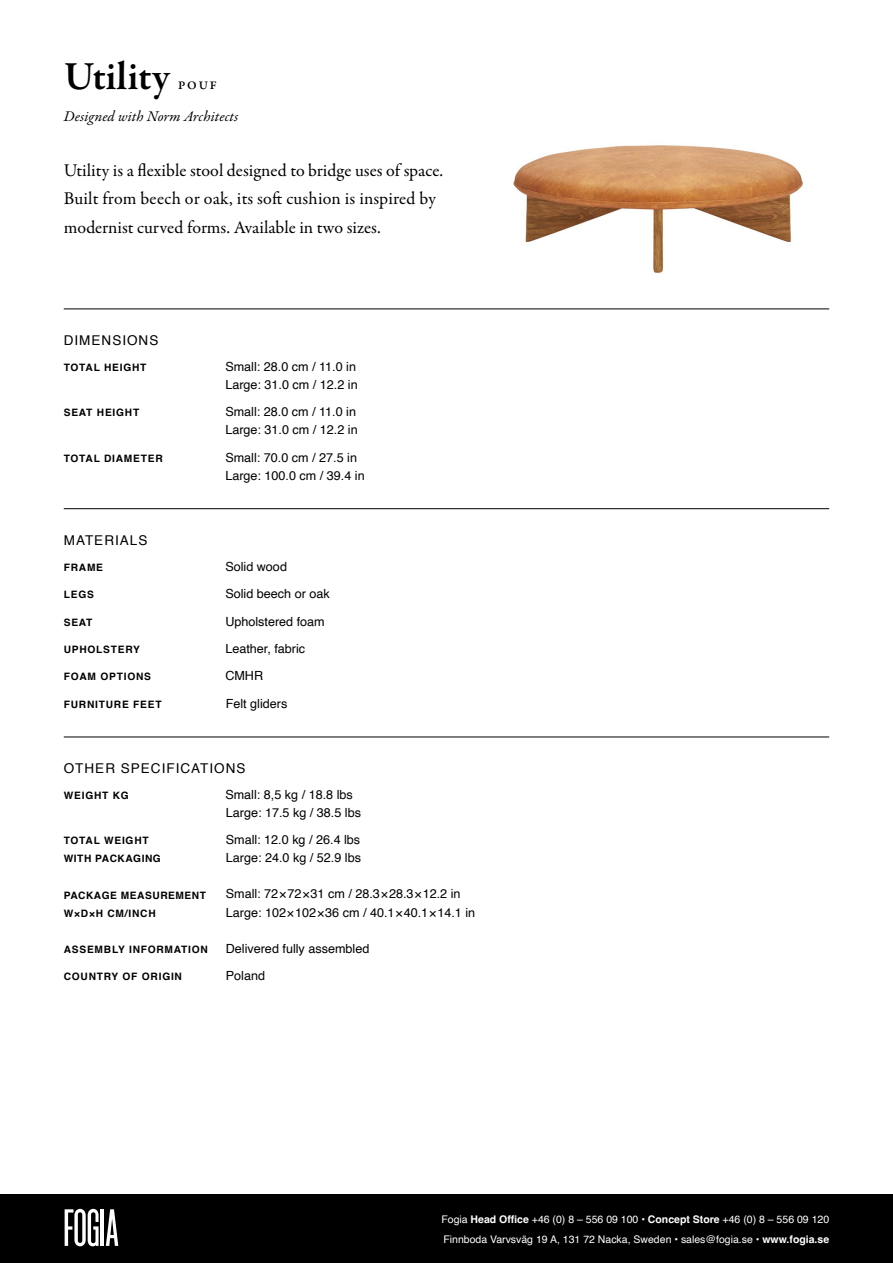
<style>
.page{position:relative;width:893px;height:1263px;background:#fff}
.page>*{position:absolute;margin:0;border:0;box-sizing:border-box;transform-origin:0 0}
.t1{font:600 40.5px "Garamond Premr Pro";letter-spacing:-.005em;color:#000}
.t2{font:18px/28.5px "Garamond Premr Pro";color:#000}
.t3{font:500 16.5px "Garamond Premr Pro";color:#000}
.t4{font:italic 15px "Garamond Premr Pro";letter-spacing:.005em;color:#000}
.t5{font:13.5px "Helvetica";letter-spacing:.075em;color:#000}
.t6{font:12.6px/18px "Helvetica";color:#000}
.t7{font:10.5px/19.5px "Helvetica";color:#fff}
.t8{font:700 10.2px "Helvetica";letter-spacing:.075em;color:#000}
.t9{font:700 10.2px/18px "Helvetica";letter-spacing:.05em;color:#000}
.s1{font-weight:700}
</style>
<div class="page">
<div style="left:0;top:1194px;width:893px;height:69px;background:#000"></div>
<hr style="left:101px;top:1209px;width:3px;height:37px;background:#fff">
<svg style="left:65px;top:1209px;width:34px;height:37px"></svg>
<svg style="left:106px;top:1209px;width:12px;height:37px"></svg>
<img style="left:513px;top:145px;width:290px;height:128px">
<hr style="left:64px;top:308px;width:765px;height:1px;background:#000">
<hr style="left:64px;top:508px;width:765px;height:1px;background:#000">
<hr style="left:64px;top:737px;width:765px;height:1px;background:#000">
<h1 class="t1" style="left:64px;top:52px;width:107px">Utility</h1>
<h3 class="t3" style="left:178px;top:74px;width:41px">pouf</h3>
<p class="t4" style="left:64px;top:106px;width:176px">Designed with Norm Architects</p>
<h2 class="t2" style="left:64px;top:156px;width:381px">Utility is a flexible stool designed to bridge uses of space.<br>Built from beech or oak, its soft cushion is inspired by modernist curved forms. Available in two sizes.</h2>
<p class="t5" style="left:64px;top:329px;width:96px">DIMENSIONS</p>
<p class="t8" style="left:64px;top:361px;width:84px">TOTAL HEIGHT</p>
<p class="t6" style="left:225px;top:358px;width:134px">Small: 28.0 cm / 11.0 in<br>Large: 31.0 cm / 12.2 in</p>
<p class="t8" style="left:64px;top:407px;width:77px">SEAT HEIGHT</p>
<p class="t6" style="left:225px;top:403px;width:134px">Small: 28.0 cm / 11.0 in<br>Large: 31.0 cm / 12.2 in</p>
<p class="t8" style="left:64px;top:452px;width:100px">TOTAL DIAMETER</p>
<p class="t6" style="left:225px;top:449px;width:141px">Small: 70.0 cm / 27.5 in<br>Large: 100.0 cm / 39.4 in</p>
<p class="t5" style="left:64px;top:529px;width:85px">MATERIALS</p>
<p class="t8" style="left:64px;top:561px;width:41px">FRAME</p>
<p class="t6" style="left:225px;top:558px;width:63px">Solid wood</p>
<p class="t8" style="left:64px;top:589px;width:32px">LEGS</p>
<p class="t6" style="left:225px;top:585px;width:106px">Solid beech or oak</p>
<p class="t8" style="left:64px;top:616px;width:30px">SEAT</p>
<p class="t6" style="left:225px;top:613px;width:101px">Upholstered foam</p>
<p class="t8" style="left:64px;top:643px;width:78px">UPHOLSTERY</p>
<p class="t6" style="left:225px;top:640px;width:81px">Leather, fabric</p>
<p class="t8" style="left:64px;top:671px;width:89px">FOAM OPTIONS</p>
<p class="t6" style="left:225px;top:667px;width:39px">CMHR</p>
<p class="t8" style="left:64px;top:698px;width:99px">FURNITURE FEET</p>
<p class="t6" style="left:226px;top:695px;width:63px">Felt gliders</p>
<p class="t5" style="left:64px;top:757px;width:183px">OTHER SPECIFICATIONS</p>
<p class="t8" style="left:64px;top:789px;width:67px">WEIGHT KG</p>
<p class="t6" style="left:225px;top:786px;width:137px">Small: 8,5 kg / 18.8 lbs<br>Large: 17.5 kg / 38.5 lbs</p>
<p class="t9" style="left:64px;top:833px;width:99px">TOTAL WEIGHT<br>WITH PACKAGING</p>
<p class="t6" style="left:226px;top:831px;width:137px">Small: 12.0 kg / 26.4 lbs<br>Large: 24.0 kg / 52.9 lbs</p>
<p class="t9" style="left:64px;top:887px;width:144px">PACKAGE MEASUREMENT<br>W×D×H CM/INCH</p>
<p class="t6" style="left:226px;top:885px;width:251px">Small: 72 × 72 × 31 cm / 28.3 × 28.3 × 12.2 in<br>Large: 102 × 102 × 36 cm / 40.1 × 40.1 × 14.1 in</p>
<p class="t8" style="left:64px;top:943px;width:146px">ASSEMBLY INFORMATION</p>
<p class="t6" style="left:226px;top:939px;width:145px">Delivered fully assembled</p>
<p class="t8" style="left:64px;top:970px;width:120px">COUNTRY OF ORIGIN</p>
<p class="t6" style="left:226px;top:967px;width:41px">Poland</p>
<p class="t7" style="left:441px;top:1210px;width:389px">Fogia <span class="s1">Head Office</span> +46 (0) 8 – 556 09 100 • <span class="s1">Concept Store</span> +46 (0) 8 – 556 09 120<br>Finnboda Varvsväg 19 A, 131 72 Nacka, Sweden • sales@fogia.se • <span class="s1">www.fogia.se</span></p>
</div>
